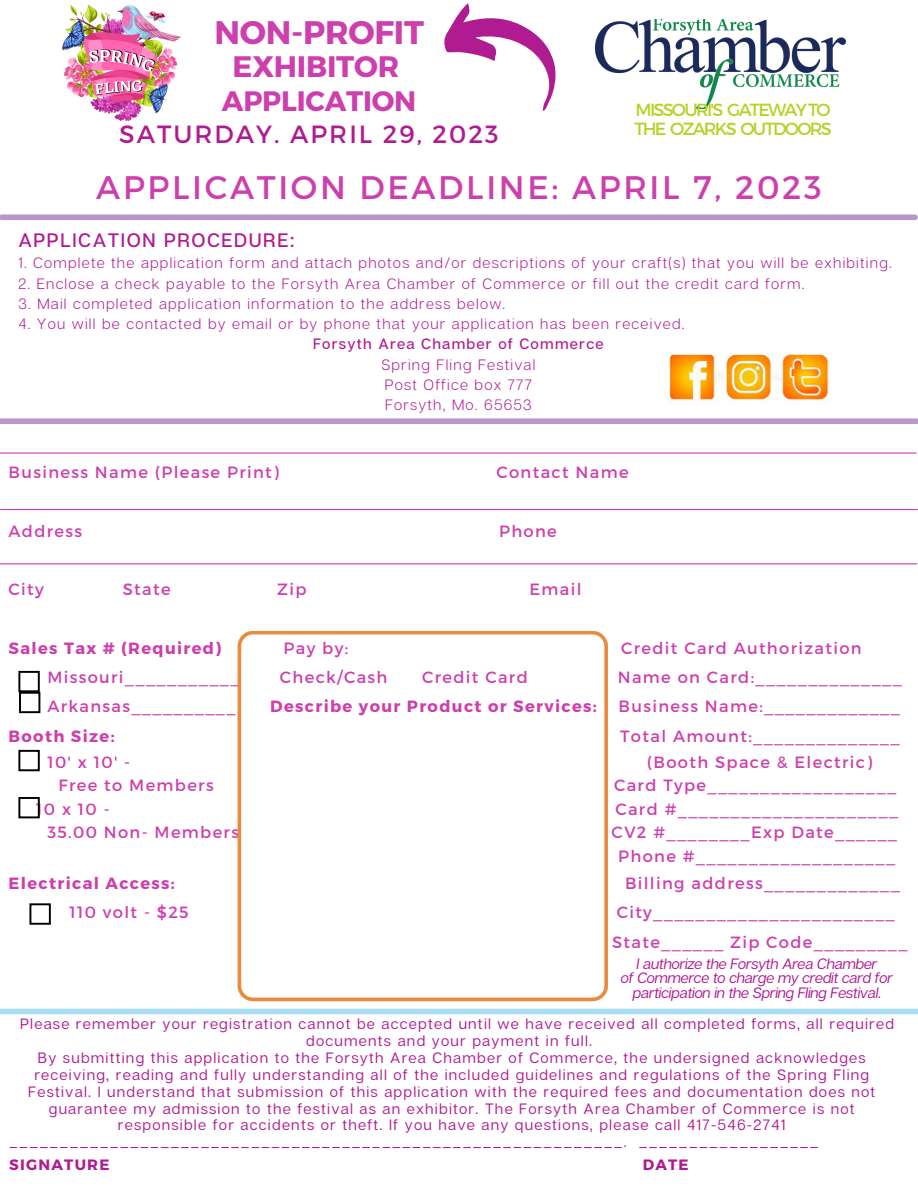
<style>
.page{position:relative;width:918px;height:1188px;background:#fff}
.page>*{position:absolute;margin:0;border:0;box-sizing:border-box;transform-origin:0 0}
.t1{font:32.55px "Montserrat";letter-spacing:.08em;color:#cd3fac}
.t2{font:700 32.55px "Montserrat";letter-spacing:-.005em;color:#cd3fac}
.t3{font:700 29.55px "Montserrat";letter-spacing:-.005em;color:#cd3fac}
.t4{font:700 28.05px "Montserrat";letter-spacing:-.005em;color:#cd3fac}
.t5{font:24.9px "Montserrat";letter-spacing:.08em;color:#b01b91}
.t6{font:500 19.5px "Articulat CF";letter-spacing:.08em;color:#b01b91}
.t7{font:17.55px/19.2px "Montserrat";letter-spacing:-.1em;color:#b8d128}
.t8{font:16.35px/23.7px "Montserrat";letter-spacing:.08em;color:#cd3fac;text-align:center}
.t9{font:700 16.35px "Montserrat";letter-spacing:.08em;color:#cd3fac}
.t10{font:15px "Articulat CF";letter-spacing:.08em;color:#b01b91}
.t11{font:300 15px/20.2px "Articulat CF";letter-spacing:.08em;color:#b01b91}
.t12{font:italic 15px/14.7px "Articulat CF";letter-spacing:-.02em;color:#b01b91;text-align:center}
.t13{font:500 15px "Articulat CF";letter-spacing:.08em;color:#b01b91}
.t14{font:700 15px "Montserrat";letter-spacing:.08em;color:#b01b91}
</style>
<div class="page">
<img style="left:596px;top:20px;width:249px;height:89px">
<div style="left:0;top:1009px;width:918px;height:5px;background:#a9ddf3"></div>
<div style="left:2px;top:214px;width:913px;height:6px;background:#b798c8"></div>
<div style="left:0;top:418px;width:916px;height:6px;background:#b798c8"></div>
<hr style="left:0;top:452px;width:916px;height:2px;background:#cd3fac">
<hr style="left:1px;top:509px;width:916px;height:1px;background:#cd3fac">
<hr style="left:0;top:563px;width:917px;height:1px;background:#cd3fac">
<div style="left:18px;top:671px;width:22px;height:21px;border:2px solid #000"></div>
<div style="left:19px;top:692px;width:21px;height:21px;border:2px solid #000"></div>
<div style="left:18px;top:750px;width:22px;height:21px;border:2px solid #000"></div>
<div style="left:18px;top:797px;width:22px;height:21px;border:2px solid #000"></div>
<div style="left:29px;top:903px;width:22px;height:22px;border:2px solid #000"></div>
<img style="left:668px;top:353px;width:161px;height:51px">
<img style="left:62px;top:4px;width:119px;height:118px">
<svg style="left:238px;top:631px;width:370px;height:370px"></svg>
<svg style="left:444px;top:3px;width:112px;height:108px"></svg>
<h1 class="t2" style="left:214px;top:11px;width:211px">NON-PROFIT</h1>
<h2 class="t3" style="left:233px;top:47px;width:168px">EXHIBITOR</h2>
<h3 class="t4" style="left:222px;top:83px;width:196px">APPLICATION</h3>
<h3 class="t5" style="left:119px;top:118px;width:381px">SATURDAY. APRIL 29, 2023</h3>
<p class="t7" style="left:634px;top:99px;width:199px">MISSOURI'S GATEWAY TO<br>THE OZARKS OUTDOORS</p>
<h1 class="t1" style="left:96px;top:166px;width:727px">APPLICATION DEADLINE: APRIL 7, 2023</h1>
<h3 class="t6" style="left:18px;top:228px;width:278px">APPLICATION PROCEDURE:</h3>
<p class="t11" style="left:18px;top:253px;width:875px">1. Complete the application form and attach photos and/or descriptions of your craft(s) that you will be exhibiting.</p>
<p class="t11" style="left:18px;top:273px;width:788px">2. Enclose a check payable to the Forsyth Area Chamber of Commerce or fill out the credit card form.</p>
<p class="t11" style="left:18px;top:293px;width:488px">3. Mail completed application information to the address below.</p>
<p class="t11" style="left:18px;top:313px;width:668px">4. You will be contacted by email or by phone that your application has been received.</p>
<p class="t13" style="left:313px;top:335px;width:292px">Forsyth Area Chamber of Commerce</p>
<p class="t11" style="left:381px;top:354px;width:156px">Spring Fling Festival<br>Post Office box 777<br>Forsyth, Mo. 65653</p>
<p class="t8" style="left:9px;top:460px;width:272px">Business Name (Please Print)</p>
<p class="t8" style="left:496px;top:460px;width:134px">Contact Name</p>
<p class="t8" style="left:9px;top:518px;width:75px">Address</p>
<p class="t8" style="left:499px;top:518px;width:59px">Phone</p>
<p class="t8" style="left:9px;top:577px;width:37px">City</p>
<p class="t8" style="left:123px;top:577px;width:49px">State</p>
<p class="t8" style="left:277px;top:577px;width:31px">Zip</p>
<p class="t8" style="left:529px;top:577px;width:54px">Email</p>
<p class="t9" style="left:9px;top:637px;width:214px">Sales Tax # (Required)</p>
<p class="t8" style="left:284px;top:635px;width:66px">Pay by:</p>
<p class="t8" style="left:621px;top:635px;width:242px">Credit Card Authorization</p>
<p class="t8" style="left:47px;top:665px;width:194px">Missouri___________</p>
<p class="t8" style="left:280px;top:665px;width:109px">Check/Cash</p>
<p class="t8" style="left:422px;top:665px;width:107px">Credit Card</p>
<p class="t8" style="left:618px;top:665px;width:286px">Name on Card:______________</p>
<p class="t8" style="left:47px;top:694px;width:190px">Arkansas__________</p>
<p class="t9" style="left:270px;top:696px;width:328px">Describe your Product or Services:</p>
<p class="t8" style="left:619px;top:694px;width:283px">Business Name:_____________</p>
<p class="t9" style="left:9px;top:725px;width:107px">Booth Size:</p>
<p class="t8" style="left:620px;top:723px;width:281px">Total Amount:______________</p>
<p class="t8" style="left:47px;top:749px;width:84px">10' x 10' -</p>
<p class="t8" style="left:647px;top:749px;width:227px">(Booth Space &amp; Electric)</p>
<p class="t8" style="left:58px;top:773px;width:157px">Free to Members</p>
<p class="t8" style="left:614px;top:773px;width:284px">Card Type__________________</p>
<p class="t8" style="left:36px;top:796px;width:75px">10x10-</p>
<p class="t8" style="left:615px;top:796px;width:284px">Card #_____________________</p>
<p class="t8" style="left:47px;top:820px;width:193px">35.00 Non- Members</p>
<p class="t8" style="left:612px;top:820px;width:287px">CV2 #________Exp Date______<br>Phone #___________________</p>
<p class="t9" style="left:9px;top:873px;width:168px">Electrical Access:</p>
<p class="t8" style="left:625px;top:871px;width:276px">Billing address_____________</p>
<p class="t8" style="left:70px;top:900px;width:121px">110 volt - $25</p>
<p class="t8" style="left:612px;top:897px;width:297px;line-height:29.2px;text-align:left">City_______________________<br>State______ Zip Code_________</p>
<p class="t12" style="left:621px;top:956px;width:274px">I authorize the Forsyth Area Chamber<br>of Commerce to charge my credit card for participation in the Spring Fling Festival.</p>
<p class="t10" style="left:20px;top:1015px;width:876px">Please remember your registration cannot be accepted until we have received all completed forms, all required</p>
<p class="t10" style="left:306px;top:1031px;width:287px">documents and your payment in full.</p>
<p class="t10" style="left:38px;top:1048px;width:829px">By submitting this application to the Forsyth Area Chamber of Commerce, the undersigned acknowledges</p>
<p class="t10" style="left:34px;top:1065px;width:836px">receiving, reading and fully understanding all of the included guidelines and regulations of the Spring Fling</p>
<p class="t10" style="left:28px;top:1082px;width:849px">Festival. I understand that submission of this application with the required fees and documentation does not</p>
<p class="t10" style="left:49px;top:1099px;width:807px">guarantee my admission to the festival as an exhibitor. The Forsyth Area Chamber of Commerce is not</p>
<p class="t10" style="left:118px;top:1116px;width:669px">responsible for accidents or theft. If you have any questions, please call 417-546-2741</p>
<p class="t10" style="left:9px;top:1133px;width:811px">_____________________________________________________________. __________________</p>
<p class="t14" style="left:9px;top:1155px;width:102px">SIGNATURE</p>
<p class="t14" style="left:643px;top:1155px;width:48px">DATE</p>
</div>
